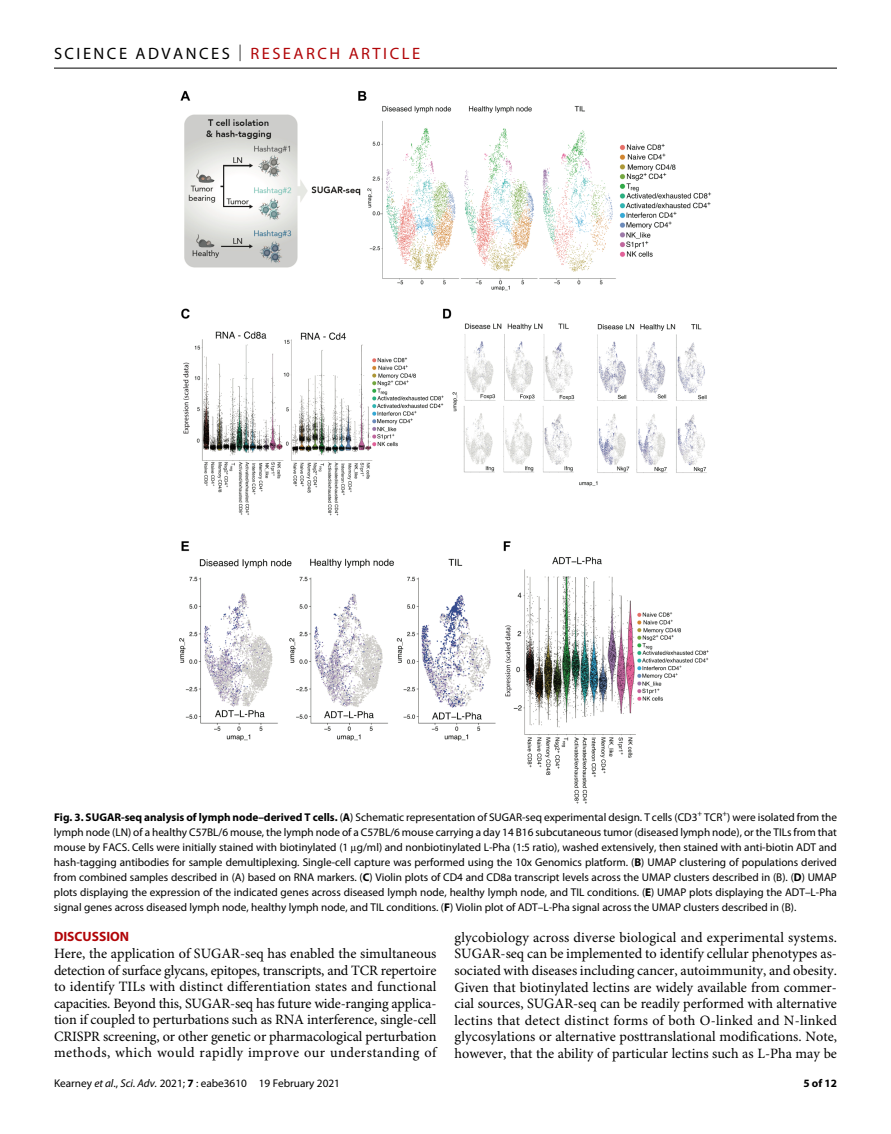
<style>
.page{position:relative;width:891px;height:1134px;background:#fff}
.page>*{position:absolute;margin:0;border:0;box-sizing:border-box;transform-origin:0 0}
.t1{font:16.5px "Myriad Pro";letter-spacing:.15em;color:#000}
.t2{font:14.25px/16.5px "Minion Pro";letter-spacing:.015em;color:#000;text-align:justify}
.t3{font:700 13.5px "Myriad Pro";color:#b10508}
.t4{font:11.25px/15px "Myriad Pro";color:#000;text-align:justify}
.t5{font:700 11.25px "Myriad Pro";color:#000}
.s1{font-weight:300}
.s2{color:#b10508}
.s3{font-weight:700}
.s4{font-style:italic}
</style>
<div class="page">
<hr style="left:54px;top:68px;width:783px;height:1px;background:#000">
<img style="left:179px;top:90px;width:532px;height:714px">
<h1 class="t1" style="left:54px;top:40px;width:368px">SCIENCE ADVANCES <span class="s1">|</span> <span class="s2">RESEARCH ARTICLE</span></h1>
<p class="t4" style="left:54px;top:810px;width:785px"><span class="s3">Fig. 3. SUGAR-seq analysis of lymph node–derived T cells.</span> (<span class="s3">A</span>) Schematic representation of SUGAR-seq experimental design. T cells (CD3<sup>+</sup> TCR<sup>+</sup>) were isolated from the lymph node (LN) of a healthy C57BL/6 mouse, the lymph node of a C57BL/6 mouse carrying a day 14 B16 subcutaneous tumor (diseased lymph node), or the TILs from that mouse by FACS. Cells were initially stained with biotinylated (1 g/ml) and nonbiotinylated L-Pha (1:5 ratio), washed extensively, then stained with anti-biotin ADT and hash-tagging antibodies for sample demultiplexing. Single-cell capture was performed using the 10x Genomics platform. (<span class="s3">B</span>) UMAP clustering of populations derived from combined samples described in (A) based on RNA markers. (<span class="s3">C</span>) Violin plots of CD4 and CD8a transcript levels across the UMAP clusters described in (B). (<span class="s3">D</span>) UMAP plots displaying the expression of the indicated genes across diseased lymph node, healthy lymph node, and TIL conditions. (<span class="s3">E</span>) UMAP plots displaying the ADT–L-Pha signal genes across diseased lymph node, healthy lymph node, and TIL conditions. (<span class="s3">F</span>) Violin plot of ADT–L-Pha signal across the UMAP clusters described in (B).</p>
<p class="t3" style="left:54px;top:926px;width:77px">DISCUSSION</p>
<p class="t2" style="left:54px;top:947px;width:384px">Here, the application of SUGAR-seq has enabled the simultaneous detection of surface glycans, epitopes, transcripts, and TCR repertoire to identify TILs with distinct differentiation states and functional capacities. Beyond this, SUGAR-seq has future wide-ranging applica&shy;tion if coupled to perturbations such as RNA interference, single-cell CRISPR screening, or other genetic or pharmacological perturbation methods, which would rapidly improve our understanding of</p>
<p class="t4" style="left:54px;top:1076px;width:288px">Kearney <span class="s4">et al</span>., <span class="s4">Sci. Adv.</span> 2021; <span class="s3">7</span> : eabe3610 19 February 2021</p>
<p class="t2" style="left:454px;top:931px;width:384px">glycobiology across diverse biological and experimental systems.<br>SUGAR-seq can be implemented to identify cellular phenotypes as&shy;sociated with diseases including cancer, autoimmunity, and obesity.<br>Given that biotinylated lectins are widely available from commer&shy;cial sources, SUGAR-seq can be readily performed with alternative lectins that detect distinct forms of both O-linked and N-linked glycosylations or alternative posttranslational modifications. Note, however, that the ability of particular lectins such as L-Pha may be</p>
<p class="t5" style="left:803px;top:1074px;width:35px">5 of 12</p>
</div>
